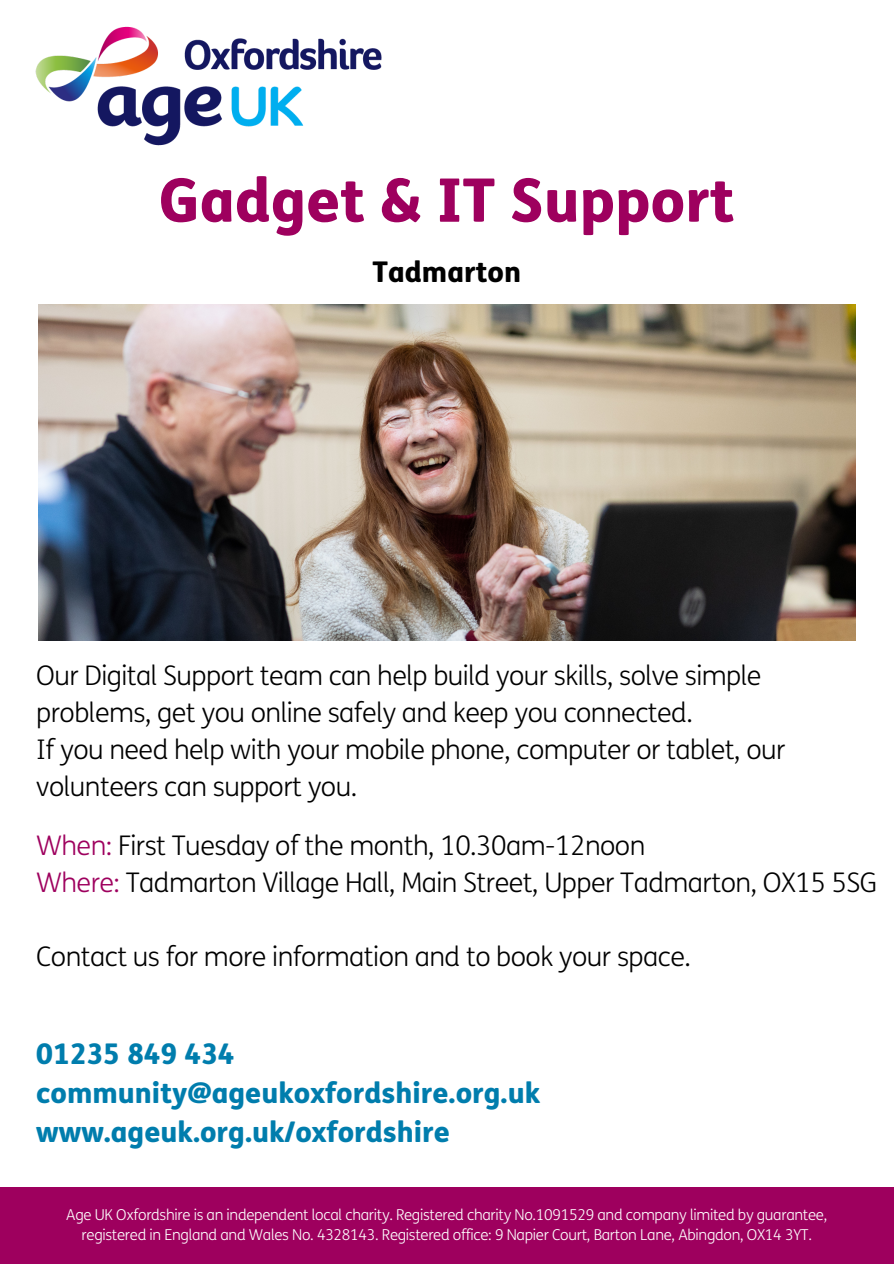
<style>
.page{position:relative;width:894px;height:1264px;background:#fff}
.page>*{position:absolute;margin:0;border:0;box-sizing:border-box;transform-origin:0 0}
.t1{font:800 60px "FS Me";color:#9e005e}
.t2{font:800 28.5px/39.3px "FS Me";color:#007dad}
.t3{font:800 28.5px "FS Me";color:#000}
.t4{font:300 27px/37.2px "FS Me";letter-spacing:-.02em;color:#000}
.t5{font:300 15px "FS Me";letter-spacing:-.02em;color:#fff}
.s1{color:#9e005e}
</style>
<div class="page">
<img style="left:35px;top:26px;width:347px;height:120px">
<div style="left:0;top:1187px;width:893px;height:76px;background:#9e005e"></div>
<img style="left:39px;top:304px;width:815px;height:337px">
<h2 class="t1" style="left:159px;top:177px;width:576px">Gadget &amp; IT Support</h2>
<h3 class="t3" style="left:372px;top:260px;width:150px">Tadmarton</h3>
<p class="t4" style="left:36px;top:659px;width:750px">Our Digital Support team can help build your skills, solve simple problems, get you online safely and keep you connected.<br>If you need help with your mobile phone, computer or tablet, our volunteers can support you.</p>
<h3 class="t4" style="left:36px;top:829px;width:842px"><span class="s1">When:</span> First Tuesday of the month, 10.30am-12noon<br><span class="s1">Where:</span> Tadmarton Village Hall, Main Street, Upper Tadmarton, OX15 5SG</h3>
<h3 class="t4" style="left:36px;top:940px;width:656px">Contact us for more information and to book your space.</h3>
<h1 class="t2" style="left:36px;top:1036px;width:505px">01235 849 434 community@ageukoxfordshire.org.uk www.ageuk.org.uk/oxfordshire</h1>
<h2 class="t5" style="left:66px;top:1208px;width:762px">Age UK Oxfordshire is an independent local charity. Registered charity No.1091529 and company limited by guarantee,</h2>
<p class="t5" style="left:82px;top:1228px;width:731px">registered in England and Wales No. 4328143. Registered office: 9 Napier Court, Barton Lane, Abingdon, OX14 3YT.</p>
</div>
